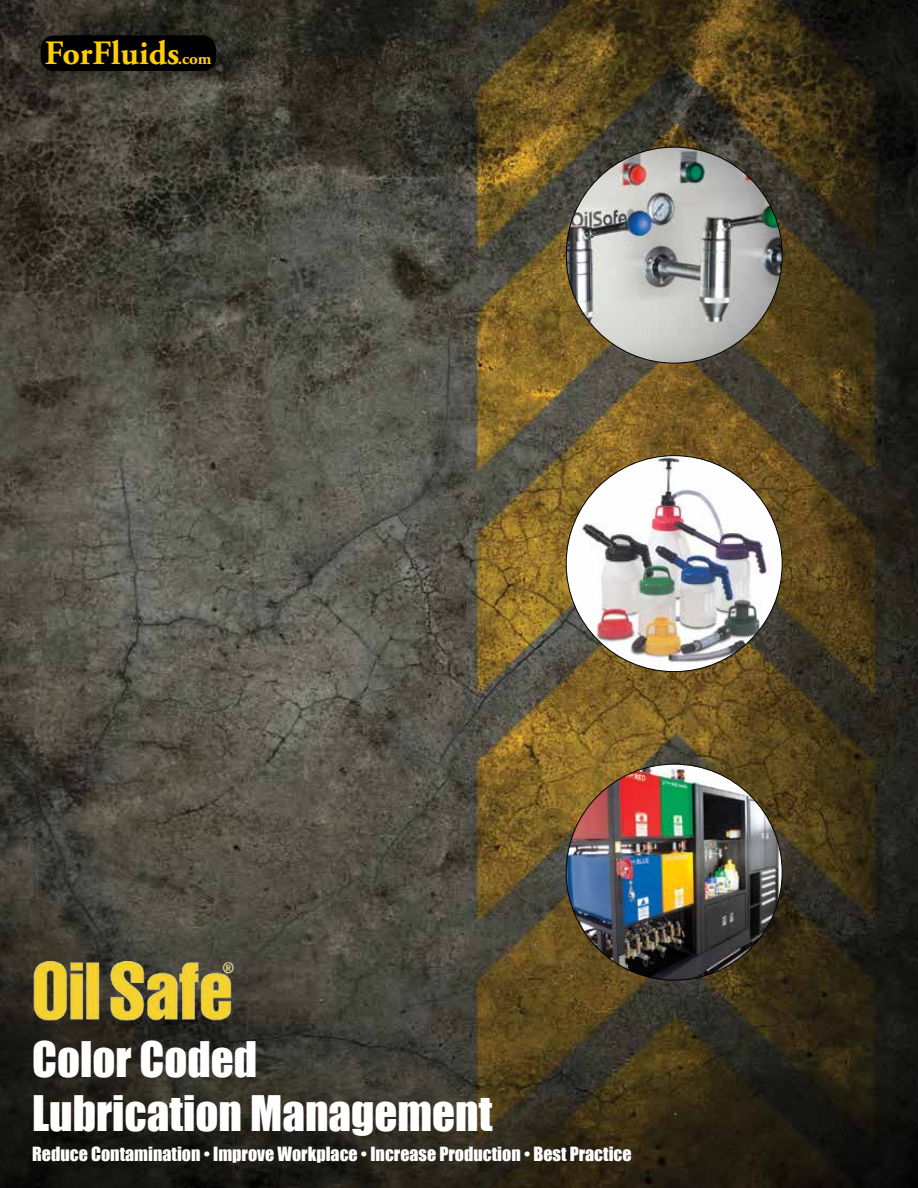
<style>
.page{position:relative;width:918px;height:1188px;background:#fff}
.page>*{position:absolute;margin:0;border:0;box-sizing:border-box;transform-origin:0 0}
.t1{font:45px/54px "Impact";color:#fff}
.t2{font:700 34.05px "Adobe Garamond Pro";color:#ffcd05}
.t3{font:18px "Impact";color:#fff}
.s1{font-size:17.1px}
</style>
<div class="page">
<img style="left:0;top:0;width:918px;height:1188px">
<img style="left:25px;top:961px;width:211px;height:60px">
<img style="left:566px;top:147px;width:216px;height:216px;border-radius:108px">
<img style="left:566px;top:456px;width:216px;height:216px;border-radius:108px">
<img style="left:566px;top:764px;width:216px;height:216px;border-radius:108px">
<div style="left:41px;top:35px;width:175px;height:36px;background:#000"></div>
<svg style="left:894px;top:1161px;width:8px;height:27px"></svg>
<h2 class="t2" style="left:45px;top:33px;width:168px">ForFluids<span class="s1">.com</span></h2>
<h1 class="t1" style="left:32px;top:1031px;width:462px">Color Coded<br>Lubrication Management</h1>
<p class="t3" style="left:32px;top:1140px;width:601px">Reduce Contamination • Improve Workplace • Increase Production • Best Practice</p>
</div>
